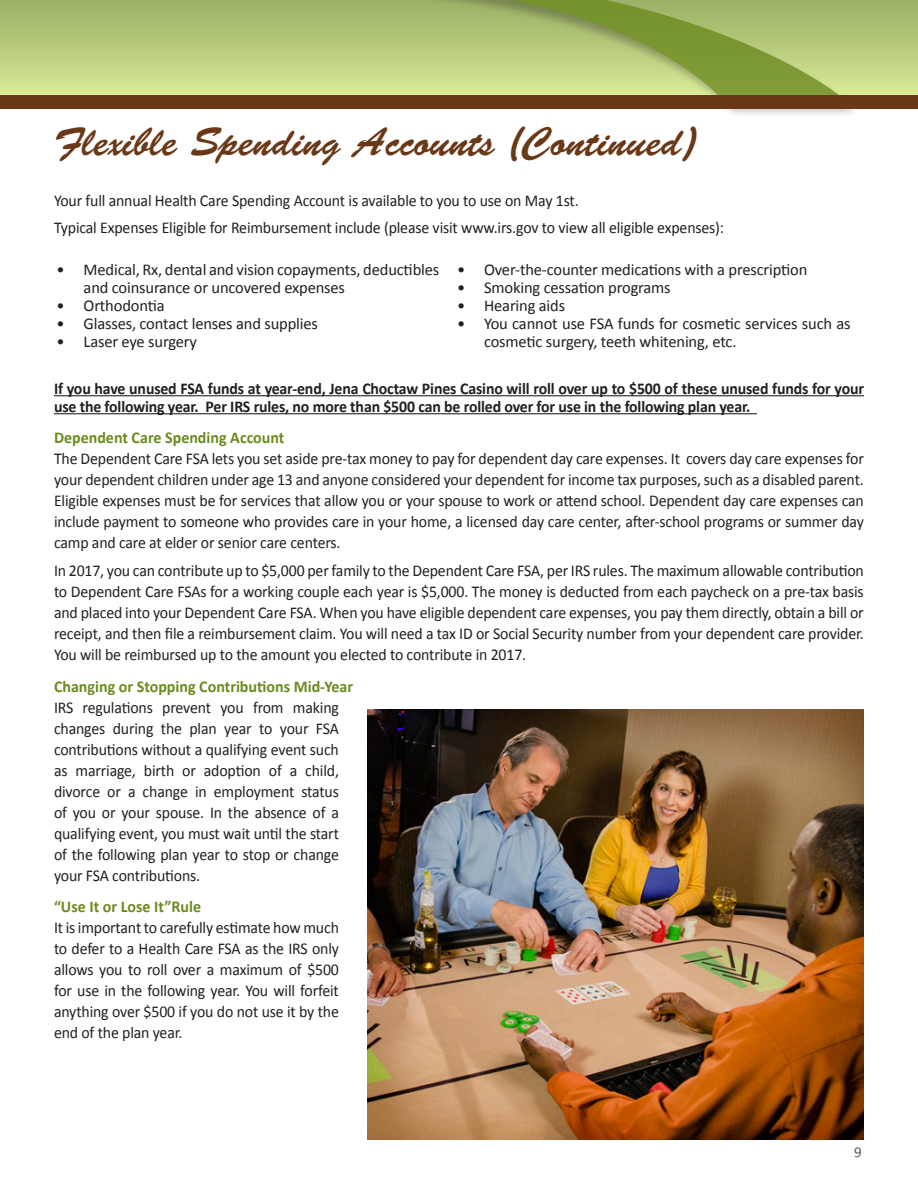
<style>
.page{position:relative;width:918px;height:1188px;background:#fff}
.page>*{position:absolute;margin:0;border:0;box-sizing:border-box;transform-origin:0 0}
.page_title{font:40.5px "Brush Script Std";color:#6a3817}
.body_text{font:16.5px/21px "Calibri";letter-spacing:-.01em;color:#231f20;text-align:justify;scale:.96 1}
.body_text-2{font:16.5px/18px "Calibri";letter-spacing:-.01em;color:#231f20}
.body_text-3{font:700 16.5px/18px "Calibri";letter-spacing:-.01em;color:#231f20;scale:.96 1}
.sub_head_green{font:700 16.5px "Calibri";color:#6c8a1f}
.t1{font:15px "Calibri";color:#57585a}
</style>
<div class="page">
<div style="left:0;top:0;width:918px;height:96px;background:linear-gradient(to bottom,#99af64,#d8e996)"></div>
<div style="left:181px;top:0;width:681px;height:118px;background:#231f20;opacity:.39"></div>
<svg style="left:175px;top:0;width:670px;height:95px;background:#adc270"></svg>
<div style="left:0;top:95px;width:918px;height:13px;background:#6a3817"></div>
<hr style="left:54px;top:395px;width:810px;height:1px;background:#231f20">
<hr style="left:54px;top:413px;width:703px;height:1px;background:#231f20">
<img style="left:368px;top:710px;width:496px;height:430px">
<p class="page_title" style="left:54px;top:119px;width:642px">Flexible Spending Accounts (Continued)</p>
<p class="body_text" style="left:54px;top:190px;width:548px">Your full annual Health Care Spending Account is available to you to use on May 1st.</p>
<p class="body_text" style="left:54px;top:217px;width:700px">Typical Expenses Eligible for Reimbursement include (please visit www.irs.gov to view all eligible expenses):</p>
<p class="body_text-2" style="left:84px;top:260px;width:357px;text-indent:-27px">• Medical, Rx, dental and vision copayments, deductibles and coinsurance or uncovered expenses</p>
<p class="body_text-2" style="left:57px;top:296px;width:110px">• Orthodontia</p>
<p class="body_text-2" style="left:57px;top:314px;width:263px">• Glasses, contact lenses and supplies</p>
<p class="body_text-2" style="left:57px;top:332px;width:142px">• Laser eye surgery</p>
<p class="body_text-2" style="left:457px;top:260px;width:352px">• Over-the-counter medications with a prescription</p>
<p class="body_text-2" style="left:457px;top:278px;width:215px">• Smoking cessation programs</p>
<p class="body_text-2" style="left:457px;top:296px;width:110px">• Hearing aids</p>
<p class="body_text-2" style="left:484px;top:314px;width:368px;text-indent:-27px">• You cannot use FSA funds for cosmetic services such as cosmetic surgery, teeth whitening, etc.</p>
<p class="body_text-3" style="left:54px;top:379px;width:845px">If you have unused FSA funds at year-end, Jena Choctaw Pines Casino will roll over up to $500 of these unused funds for your use the following year. Per IRS rules, no more than $500 can be rolled over for use in the following plan year.</p>
<p class="sub_head_green" style="left:54px;top:427px;width:232px">Dependent Care Spending Account</p>
<p class="body_text" style="left:54px;top:448px;width:845px">The Dependent Care FSA lets you set aside pre-tax money to pay for dependent day care expenses. It covers day care expenses for your dependent children under age 13 and anyone considered your dependent for income tax purposes, such as a disabled parent.<br>Eligible expenses must be for services that allow you or your spouse to work or attend school. Dependent day care expenses can include payment to someone who provides care in your home, a licensed day care center, after-school programs or summer day camp and care at elder or senior care centers.</p>
<p class="body_text" style="left:54px;top:560px;width:845px">In 2017, you can contribute up to $5,000 per family to the Dependent Care FSA, per IRS rules. The maximum allowable contribution to Dependent Care FSAs for a working couple each year is $5,000. The money is deducted from each paycheck on a pre-tax basis and placed into your Dependent Care FSA. When you have eligible dependent care expenses, you pay them directly, obtain a bill or receipt, and then file a reimbursement claim. You will need a tax ID or Social Security number from your dependent care provider.<br>You will be reimbursed up to the amount you elected to contribute in 2017.</p>
<p class="sub_head_green" style="left:54px;top:676px;width:301px">Changing or Stopping Contributions Mid-Year</p>
<p class="body_text" style="left:54px;top:697px;width:298px">IRS regulations prevent you from making changes during the plan year to your FSA contributions without a qualifying event such as marriage, birth or adoption of a child, divorce or a change in employment status of you or your spouse. In the absence of a qualifying event, you must wait until the start of the following plan year to stop or change your FSA contributions.</p>
<p class="sub_head_green" style="left:54px;top:896px;width:149px">“Use It or Lose It”Rule</p>
<p class="body_text" style="left:54px;top:917px;width:298px">It is important to carefully estimate how much to defer to a Health Care FSA as the IRS only allows you to roll over a maximum of $500 for use in the following year. You will forfeit anything over $500 if you do not use it by the end of the plan year.</p>
<p class="t1" style="left:854px;top:1143px;width:9px">9</p>
</div>
